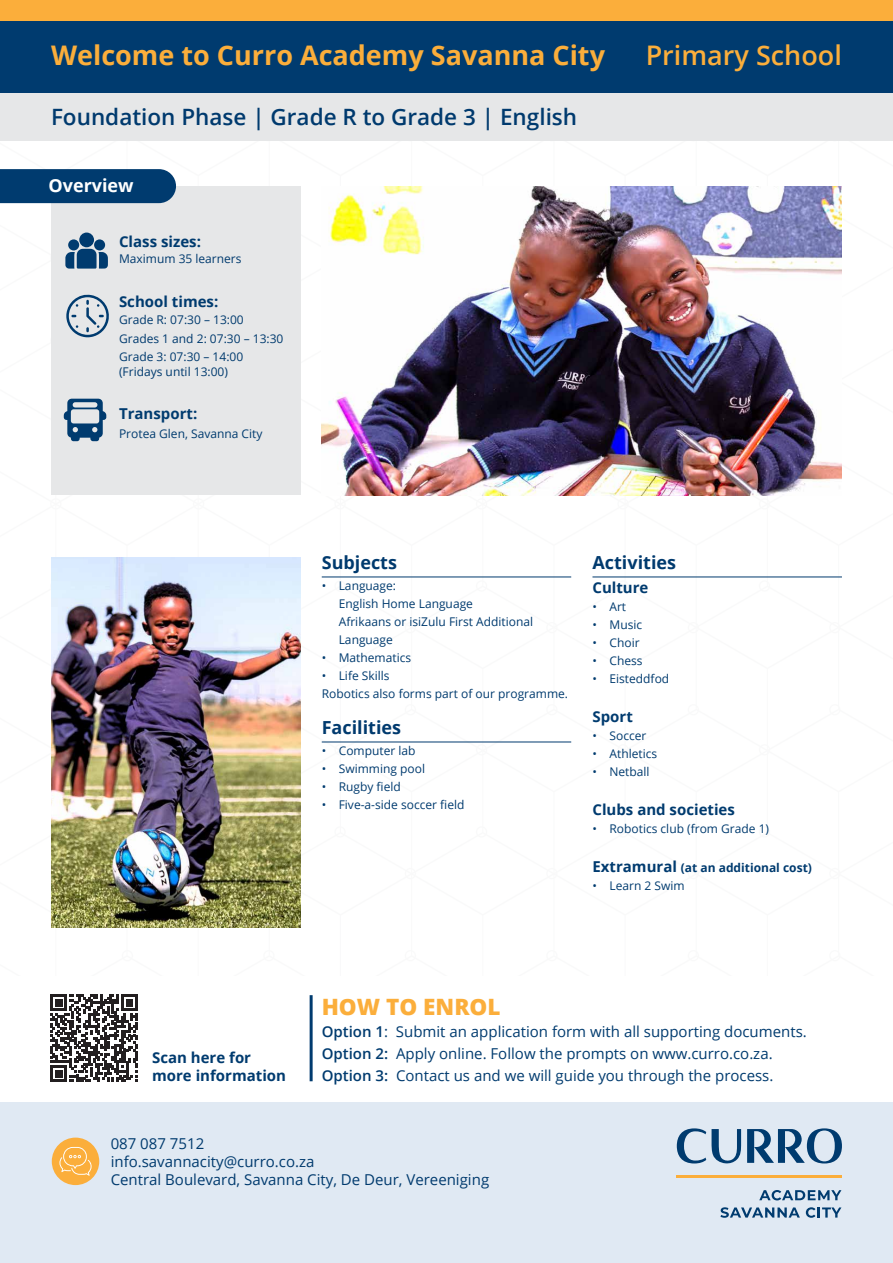
<style>
.page{position:relative;width:893px;height:1263px;background:#fff}
.page>*{position:absolute;margin:0;border:0;box-sizing:border-box;transform-origin:0 0}
.t1{font:700 27px "Open Sans";color:#fbae3b}
.t2{font:600 27px "Open Sans";color:#fbae3b}
.t3{font:600 22.5px "Open Sans";color:#003a6e}
.t4{font:800 22.5px "Open Sans";color:#fbae3b}
.t5{font:700 18px "Open Sans";color:#003a6e}
.t6{font:700 18px "Open Sans";color:#fff}
.t7{font:15px/22.2px "Open Sans";color:#003b6f}
.t8{font:700 15px/18px "Open Sans";color:#003b6f}
.t9{font:15px/18px "Open Sans";color:#003a6e}
.t10{font:12px/18px "Open Sans";color:#003b6f}
.t11{font:12px/18.6px "Open Sans";color:#003a6e}
.t12{font:700 12px "Open Sans";color:#003b6f}
.s1{font-size:15px}
.s2{font-weight:600}
</style>
<div class="page">
<div style="left:0;top:0;width:893px;height:21px;background:#fbae3b"></div>
<div style="left:0;top:21px;width:893px;height:74px;background:#003b6f"></div>
<div style="left:0;top:1102px;width:893px;height:161px;background:#e0e9f3"></div>
<div style="left:52px;top:1137px;width:47px;height:48px;background:#fbae3b;border-radius:50%"></div>
<svg style="left:59px;top:1147px;width:33px;height:29px"></svg>
<div style="left:0;top:94px;width:893px;height:47px;background:#e6e7e8"></div>
<hr style="left:322px;top:577px;width:249px;height:1px;background:#003a6e">
<hr style="left:322px;top:742px;width:249px;height:1px;background:#003a6e">
<hr style="left:592px;top:577px;width:250px;height:1px;background:#003a6e">
<div style="left:51px;top:187px;width:249px;height:308px;background:#e6e7e8"></div>
<div style="left:0;top:169px;width:176px;height:34px;background:#003b6f"></div>
<div style="left:79px;top:233px;width:15px;height:14px;background:#003b6f;border-radius:50%"></div>
<svg style="left:65px;top:249px;width:43px;height:20px"></svg>
<div style="left:68px;top:239px;width:11px;height:11px;background:#003b6f;border-radius:50%"></div>
<div style="left:94px;top:239px;width:11px;height:11px;background:#003b6f;border-radius:50%"></div>
<svg style="left:66px;top:294px;width:43px;height:43px"></svg>
<img style="left:322px;top:187px;width:520px;height:308px">
<hr style="left:310px;top:995px;width:3px;height:86px;background:#003b6f">
<img style="left:51px;top:557px;width:249px;height:371px">
<svg style="left:50px;top:994px;width:88px;height:88px"></svg>
<hr style="left:677px;top:1175px;width:165px;height:3px;background:#fbae3b">
<svg style="left:747px;top:1128px;width:95px;height:35px"></svg>
<svg style="left:677px;top:1128px;width:64px;height:36px"></svg>
<svg style="left:759px;top:1190px;width:82px;height:10px"></svg>
<svg style="left:720px;top:1207px;width:80px;height:11px"></svg>
<svg style="left:806px;top:1207px;width:35px;height:11px"></svg>
<svg style="left:64px;top:399px;width:42px;height:42px"></svg>
<h1 class="t1" style="left:51px;top:36px;width:555px">Welcome to Curro Academy Savanna City</h1>
<h1 class="t2" style="left:646px;top:37px;width:198px">Primary School</h1>
<h2 class="t3" style="left:51px;top:102px;width:528px">Foundation Phase | Grade R to Grade 3 | English</h2>
<h3 class="t6" style="left:48px;top:173px;width:87px">Overview</h3>
<p class="t8" style="left:119px;top:232px;width:83px">Class sizes:</p>
<p class="t11" style="left:119px;top:249px;width:124px">Maximum 35 learners</p>
<p class="t8" style="left:119px;top:292px;width:101px">School times:</p>
<p class="t11" style="left:119px;top:310px;width:166px">Grade R: 07:30 – 13:00<br>Grades 1 and 2: 07:30 – 13:30<br>Grade 3: 07:30 – 14:00</p>
<p class="t11" style="left:119px;top:362px;width:110px">(Fridays until 13:00)</p>
<p class="t8" style="left:119px;top:405px;width:80px">Transport:</p>
<p class="t10" style="left:119px;top:424px;width:145px">Protea Glen, Savanna City</p>
<h3 class="t5" style="left:322px;top:550px;width:77px">Subjects</h3>
<p class="t10" style="left:339px;top:577px;width:196px;text-indent:-17px">• Language:<br>English Home Language<br>Afrikaans or isiZulu First Additional<br>Language</p>
<p class="t10" style="left:322px;top:649px;width:91px">• Mathematics</p>
<p class="t10" style="left:322px;top:667px;width:248px">• Life Skills<br>Robotics also forms part of our programme.</p>
<h3 class="t5" style="left:322px;top:715px;width:81px">Facilities</h3>
<p class="t10" style="left:322px;top:742px;width:95px">• Computer lab</p>
<p class="t10" style="left:322px;top:760px;width:105px">• Swimming pool</p>
<p class="t10" style="left:322px;top:778px;width:81px">• Rugby field</p>
<p class="t10" style="left:322px;top:796px;width:144px">• Five-a-side soccer field</p>
<h3 class="t5" style="left:592px;top:550px;width:85px">Activities</h3>
<p class="t8" style="left:592px;top:578px;width:58px">Culture</p>
<p class="t10" style="left:592px;top:598px;width:35px">• Art</p>
<p class="t10" style="left:592px;top:616px;width:51px">• Music</p>
<p class="t10" style="left:592px;top:634px;width:49px">• Choir</p>
<p class="t10" style="left:592px;top:652px;width:52px">• Chess</p>
<p class="t10" style="left:592px;top:670px;width:78px">• Eisteddfod</p>
<p class="t8" style="left:592px;top:707px;width:42px">Sport</p>
<p class="t10" style="left:592px;top:727px;width:55px">• Soccer</p>
<p class="t10" style="left:592px;top:745px;width:66px">• Athletics</p>
<p class="t10" style="left:592px;top:763px;width:59px">• Netball</p>
<p class="t8" style="left:592px;top:800px;width:144px">Clubs and societies</p>
<p class="t10" style="left:592px;top:820px;width:178px">• Robotics club (from Grade 1)</p>
<p class="t12" style="left:592px;top:859px;width:221px"><span class="s1">Extramural</span> (at an additional cost)</p>
<p class="t10" style="left:592px;top:877px;width:94px">• Learn 2 Swim</p>
<p class="t8" style="left:152px;top:1048px;width:135px">Scan here for more information</p>
<h2 class="t4" style="left:322px;top:989px;width:180px">HOW TO ENROL</h2>
<p class="t7" style="left:322px;top:1020px;width:487px"><span class="s2">Option 1</span>: Submit an application form with all supporting documents.<br><span class="s2">Option 2:</span> Apply online. Follow the prompts on www.curro.co.za.<br><span class="s2">Option 3:</span> Contact us and we will guide you through the process.</p>
<p class="t9" style="left:111px;top:1134px;width:380px">087 087 7512<br>info.savannacity@curro.co.za<br>Central Boulevard, Savanna City, De Deur, Vereeniging</p>
</div>
